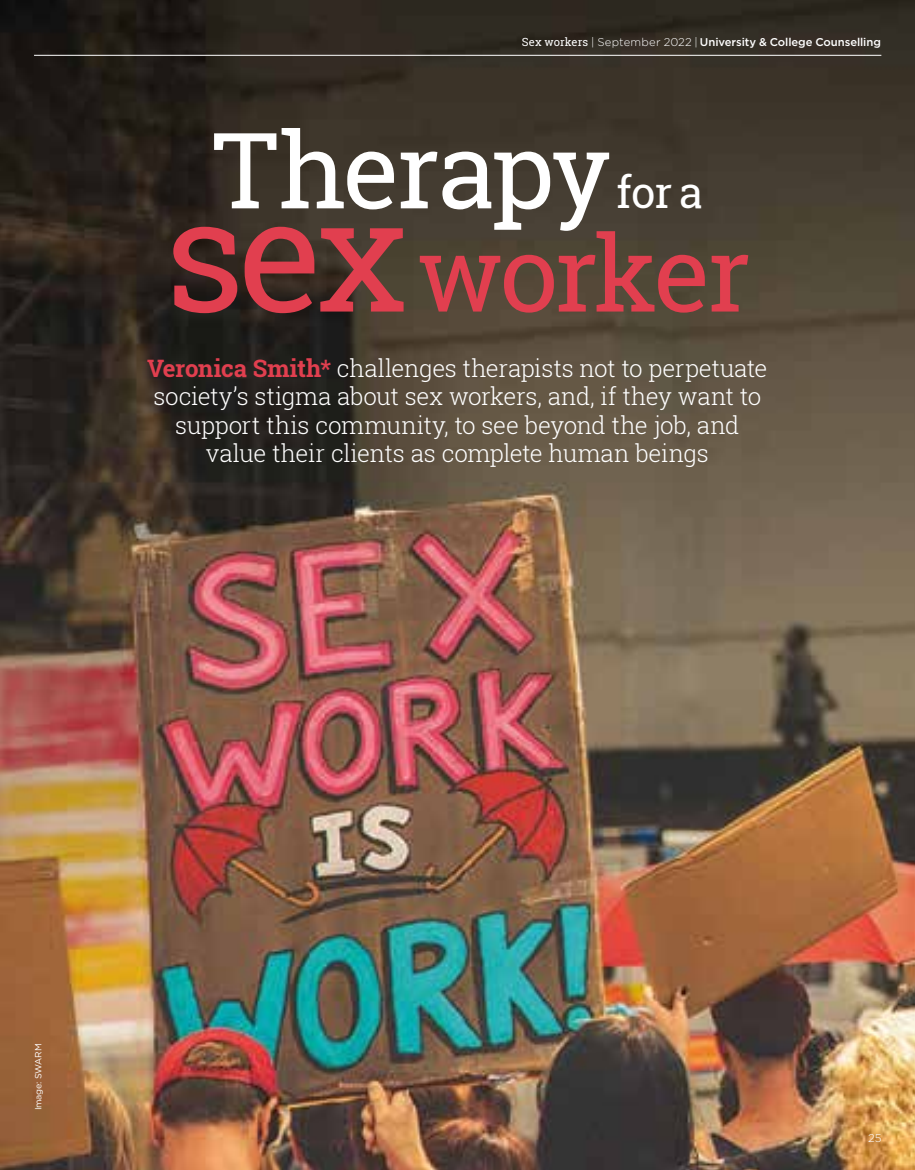
<style>
.page{position:relative;width:915px;height:1170px;background:#fff}
.page>*{position:absolute;margin:0;border:0;box-sizing:border-box;transform-origin:0 0}
.t1{font:105.45px "Roboto Slab";letter-spacing:-.04em;color:#e13f4f}
.t2{font:105.45px "Roboto Slab";letter-spacing:-.03em;color:#fff}
.t3{font:43.5px "Roboto Slab";color:#fff}
.t4{font:300 24px/28.5px "Roboto Slab";letter-spacing:-.01em;color:#fff;text-align:center}
.t5{font:500 11.25px "Gotham";letter-spacing:-.005em;color:#fff}
.t6{font:300 11.25px "Gotham";color:#fff}
.t7{font:9px "Gotham";letter-spacing:-.02em;color:#fff}
.s1{font-family:"Roboto Slab";font-weight:400}
.s2{font-weight:300}
.s3{font-size:157.5px}
.s4{font-weight:700;color:#e13f4f}
</style>
<div class="page">
<img style="left:0;top:0;width:914px;height:1169px">
<hr style="left:34px;top:55px;width:847px;height:1px;background:#fff">
<p class="t5" style="left:521px;top:35px;width:360px"><span class="s1">Sex workers</span> <span class="s2">| September 2022 |</span> University &amp; College Counselling</p>
<h1 class="t2" style="left:212px;top:98px;width:400px">Therapy</h1>
<h2 class="t3" style="left:616px;top:163px;width:88px">for a</h2>
<h1 class="t1" style="left:164px;top:201px;width:587px"><span class="s3">sex</span> worker</h1>
<p class="t4" style="left:147px;top:353px;width:621px"><span class="s4">Veronica Smith*</span> challenges therapists not to perpetuate society’s stigma about sex workers, and, if they want to support this community, to see beyond the job, and value their clients as complete human beings</p>
<p class="t7" style="left:33px;top:1110px;width:68px;rotate:-90deg">Image: SWARM</p>
<p class="t6" style="left:867px;top:1131px;width:15px">25</p>
</div>
